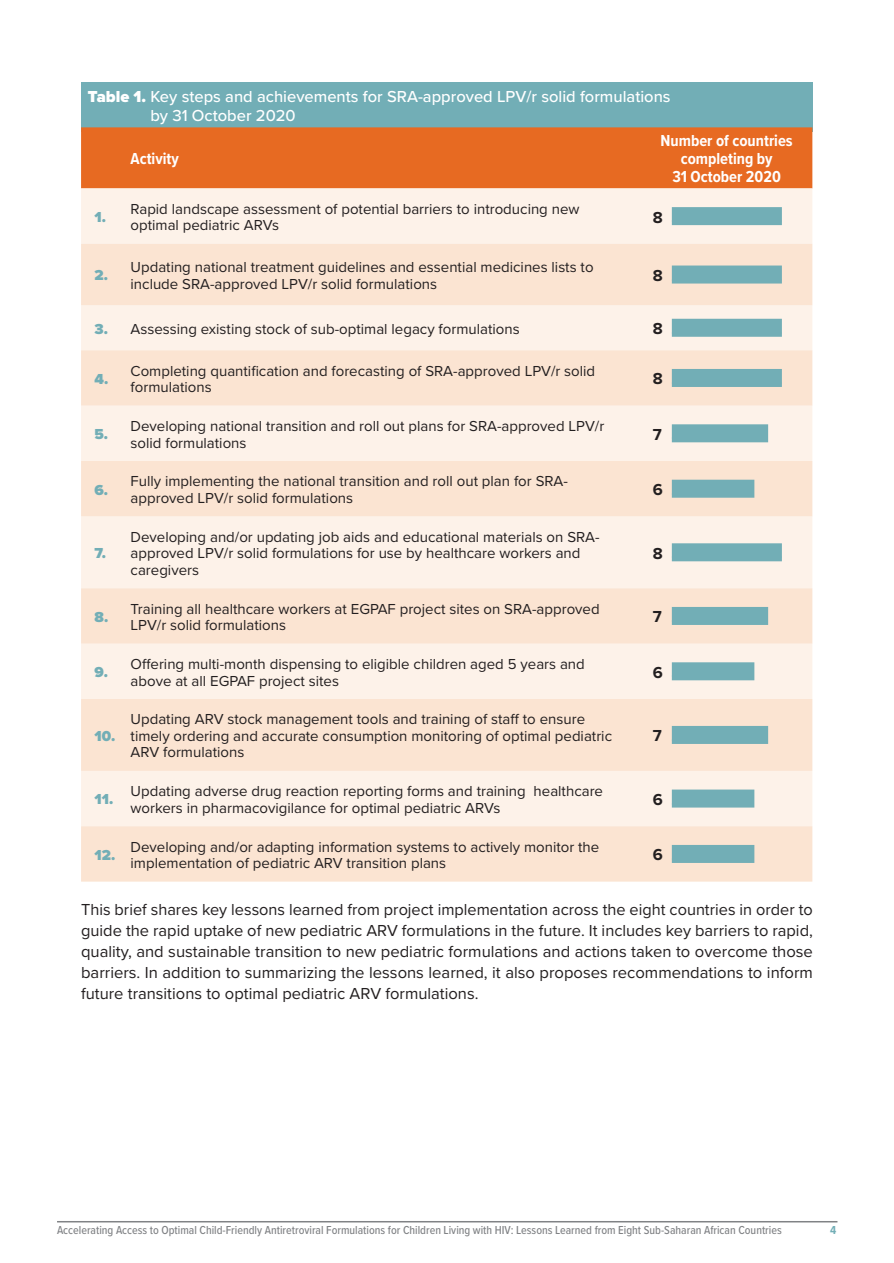
<style>
.page{position:relative;width:894px;height:1263px;background:#fff}
.page>*{position:absolute;margin:0;border:0;box-sizing:border-box;transform-origin:0 0}
.t1{font:16.5px/21px "Proxima Nova";color:#231f20;text-align:justify}
.t2{font:500 16.5px/19.8px "Proxima Nova";color:#fff}
.t3{font:700 16.5px/18px "Proxima Nova Cond";color:#fff;text-align:center}
.t4{font:15px/16.5px "Proxima Nova";color:#231f20}
.t5{font:900 15px "Proxima Nova";color:#72aeb6}
.t6{font:500 12px "Proxima Nova Cond";color:#808285}
.t7{font:700 12px "Proxima Nova Cond";color:#72aeb6}
.s1{font-weight:900}
.s2{font-weight:900;color:#72aeb6}
</style>
<div class="page">
<hr style="left:57px;top:1221px;width:780px;height:1px;background:#808285">
<div style="left:81px;top:82px;width:731px;height:50px;background:#72aeb6"></div>
<div style="left:81px;top:127px;width:731px;height:61px;background:#e76a22"></div>
<div style="left:81px;top:188px;width:731px;height:56px;background:#fdf2e9"></div>
<svg style="left:81px;top:244px;width:731px;height:637px;background:#fbeadc"></svg>
<div style="left:671px;top:207px;width:110px;height:18px;background:#72aeb6"></div>
<div style="left:671px;top:265px;width:110px;height:18px;background:#72aeb6"></div>
<div style="left:671px;top:319px;width:110px;height:18px;background:#72aeb6"></div>
<div style="left:671px;top:369px;width:110px;height:18px;background:#72aeb6"></div>
<div style="left:671px;top:424px;width:96px;height:18px;background:#72aeb6"></div>
<div style="left:671px;top:480px;width:83px;height:18px;background:#72aeb6"></div>
<div style="left:671px;top:543px;width:110px;height:18px;background:#72aeb6"></div>
<div style="left:671px;top:607px;width:96px;height:18px;background:#72aeb6"></div>
<div style="left:671px;top:662px;width:83px;height:18px;background:#72aeb6"></div>
<div style="left:671px;top:726px;width:96px;height:18px;background:#72aeb6"></div>
<div style="left:671px;top:789px;width:83px;height:18px;background:#72aeb6"></div>
<div style="left:671px;top:845px;width:83px;height:18px;background:#72aeb6"></div>
<p class="t2" style="left:150px;top:86px;width:521px;text-indent:-63px"><span class="s1">Table 1.</span> Key steps and achievements for SRA-approved LPV/r solid formulations by 31 October 2020</p>
<p class="t3" style="left:130px;top:150px;width:50px">Activity</p>
<p class="t3" style="left:660px;top:132px;width:134px">Number of countries completing by<br>31 October 2020</p>
<p class="t5" style="left:94px;top:206px;width:13px">1.</p>
<p class="t4" style="left:130px;top:200px;width:450px">Rapid landscape assessment of potential barriers to introducing new optimal pediatric ARVs</p>
<p class="t5" style="left:94px;top:264px;width:15px">2.</p>
<p class="t4" style="left:130px;top:258px;width:464px">Updating national treatment guidelines and essential medicines lists to include SRA-approved LPV/r solid formulations</p>
<p class="t4" style="left:94px;top:320px;width:426px"><span class="s2">3.</span> Assessing existing stock of sub-optimal legacy formulations</p>
<p class="t5" style="left:94px;top:368px;width:15px">4.</p>
<p class="t4" style="left:130px;top:362px;width:466px">Completing quantification and forecasting of SRA-approved LPV/r solid formulations</p>
<p class="t5" style="left:94px;top:423px;width:15px">5.</p>
<p class="t4" style="left:130px;top:417px;width:475px">Developing national transition and roll out plans for SRA-approved LPV/r solid formulations</p>
<p class="t5" style="left:94px;top:478px;width:15px">6.</p>
<p class="t4" style="left:130px;top:472px;width:438px">Fully implementing the national transition and roll out plan for SRA&shy;approved LPV/r solid formulations</p>
<p class="t5" style="left:94px;top:542px;width:13px">7.</p>
<p class="t4" style="left:130px;top:528px;width:470px">Developing and/or updating job aids and educational materials on SRA&shy;approved LPV/r solid formulations for use by healthcare workers and caregivers</p>
<p class="t5" style="left:94px;top:605px;width:15px">8.</p>
<p class="t4" style="left:130px;top:599px;width:470px">Training all healthcare workers at EGPAF project sites on SRA-approved<br>LPV/r solid formulations</p>
<p class="t5" style="left:94px;top:661px;width:15px">9.</p>
<p class="t4" style="left:130px;top:655px;width:455px">Offering multi-month dispensing to eligible children aged 5 years and above at all EGPAF project sites</p>
<p class="t5" style="left:94px;top:724px;width:22px">10.</p>
<p class="t4" style="left:130px;top:710px;width:483px">Updating ARV stock management tools and training of staff to ensure timely ordering and accurate consumption monitoring of optimal pediatric<br>ARV formulations</p>
<p class="t5" style="left:94px;top:788px;width:20px">11.</p>
<p class="t4" style="left:130px;top:782px;width:474px">Updating adverse drug reaction reporting forms and training healthcare workers in pharmacovigilance for optimal pediatric ARVs</p>
<p class="t5" style="left:94px;top:843px;width:22px">12.</p>
<p class="t4" style="left:130px;top:837px;width:470px">Developing and/or adapting information systems to actively monitor the implementation of pediatric ARV transition plans</p>
<p class="t1" style="left:81px;top:898px;width:733px">This brief shares key lessons learned from project implementation across the eight countries in order to guide the rapid uptake of new pediatric ARV formulations in the future. It includes key barriers to rapid, quality, and sustainable transition to new pediatric formulations and actions taken to overcome those barriers. In addition to summarizing the lessons learned, it also proposes recommendations to inform future transitions to optimal pediatric ARV formulations.</p>
<p class="t6" style="left:57px;top:1221px;width:726px">Accelerating Access to Optimal Child-Friendly Antiretroviral Formulations for Children Living with HIV: Lessons Learned from Eight Sub-Saharan African Countries</p>
<p class="t7" style="left:829px;top:1221px;width:8px">4</p>
</div>
